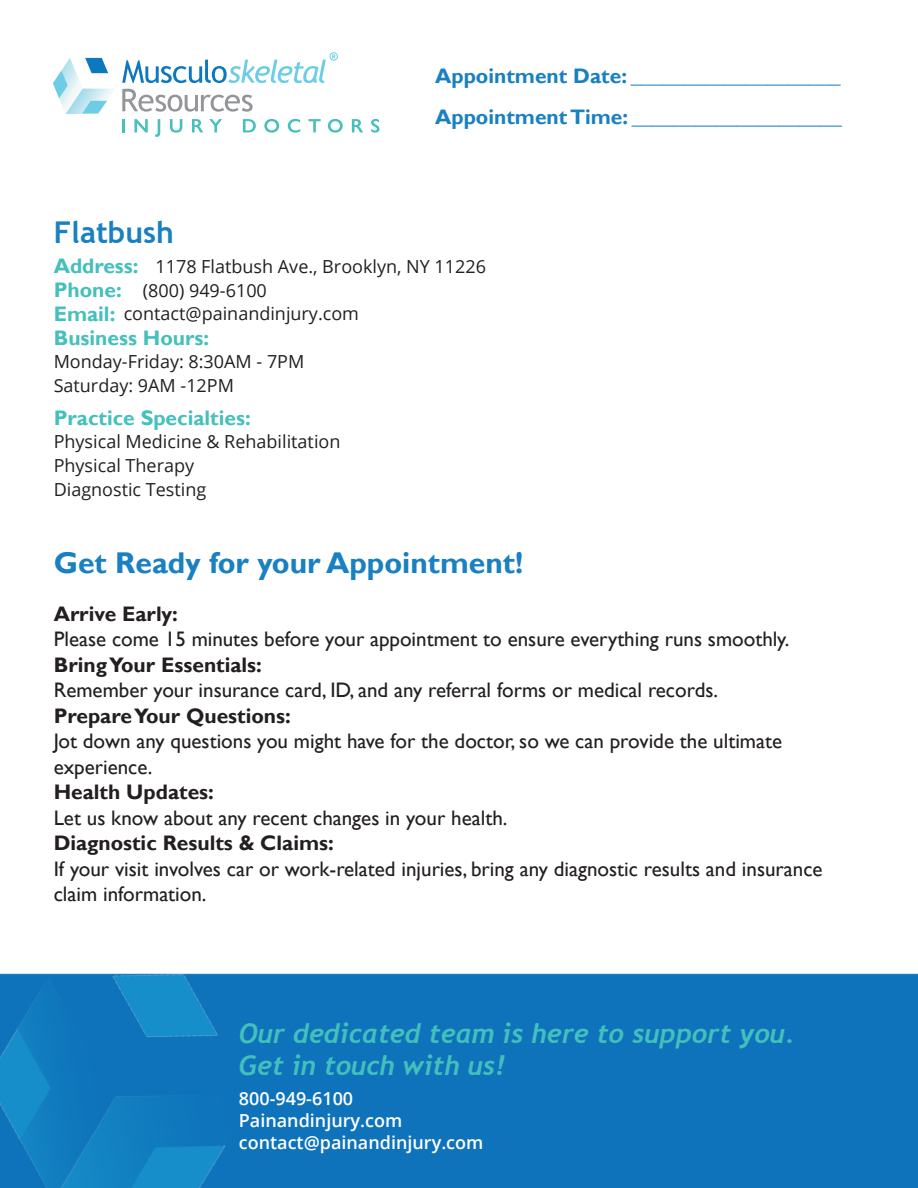
<style>
.page{position:relative;width:918px;height:1188px;background:#fff}
.page>*{position:absolute;margin:0;border:0;box-sizing:border-box;transform-origin:0 0}
.t1{font:700 30px "Gill Sans";color:#1980c1}
.t2{font:700 30px "Trebuchet MS";color:#1980c1}
.t3{font:italic 700 27px "Trebuchet";color:#43c0bc}
.t4{font:21px/25.5px "Gill Sans";color:#231f20}
.t5{font:700 21px "Gill Sans";color:#1980c1}
.t6{font:700 21px "Gill Sans";color:#45c0bc}
.t7{font:700 21px "Gill Sans";color:#231f20}
.t8{font:18px "Open Sans";color:#231f20}
.t9{font:600 18px "Open Sans";color:#fff}
.s1{font-weight:700}
</style>
<div class="page">
<div style="left:257px;top:974px;width:661px;height:214px;background:#0e73bb"></div>
<img style="left:0;top:973px;width:257px;height:215px">
<svg style="left:53px;top:58px;width:59px;height:56px"></svg>
<svg style="left:122px;top:89px;width:131px;height:23px"></svg>
<svg style="left:122px;top:52px;width:216px;height:31px"></svg>
<svg style="left:122px;top:119px;width:3px;height:13px"></svg>
<svg style="left:134px;top:119px;width:14px;height:13px"></svg>
<svg style="left:155px;top:119px;width:5px;height:18px"></svg>
<svg style="left:170px;top:119px;width:12px;height:14px"></svg>
<svg style="left:192px;top:119px;width:11px;height:13px"></svg>
<svg style="left:209px;top:119px;width:13px;height:13px"></svg>
<svg style="left:243px;top:119px;width:13px;height:13px"></svg>
<svg style="left:264px;top:119px;width:15px;height:14px"></svg>
<svg style="left:288px;top:119px;width:12px;height:14px"></svg>
<svg style="left:308px;top:119px;width:13px;height:13px"></svg>
<svg style="left:328px;top:119px;width:15px;height:14px"></svg>
<svg style="left:352px;top:119px;width:11px;height:13px"></svg>
<svg style="left:371px;top:119px;width:9px;height:14px"></svg>
<p class="t5" style="left:435px;top:64px;width:407px">Appointment Date: ____________________</p>
<p class="t5" style="left:435px;top:104px;width:408px">Appointment Time: ____________________</p>
<p class="t2" style="left:54px;top:213px;width:122px">Flatbush</p>
<p class="t6" style="left:54px;top:254px;width:86px">Address:</p>
<p class="t8" style="left:155px;top:254px;width:332px">1178 Flatbush Ave., Brooklyn, NY 11226</p>
<p class="t6" style="left:54px;top:278px;width:70px">Phone:</p>
<p class="t8" style="left:143px;top:278px;width:126px">(800) 949-6100</p>
<p class="t6" style="left:54px;top:325px;width:157px">Business Hours:</p>
<p class="t8" style="left:54px;top:349px;width:252px">Monday-Friday: 8:30AM - 7PM</p>
<p class="t8" style="left:54px;top:373px;width:182px">Saturday: 9AM -12PM</p>
<p class="t6" style="left:54px;top:301px;width:63px">Email:</p>
<p class="t8" style="left:124px;top:302px;width:237px">contact@painandinjury.com</p>
<p class="t6" style="left:54px;top:405px;width:199px">Practice Specialties:</p>
<p class="t8" style="left:54px;top:429px;width:288px">Physical Medicine &amp; Rehabilitation</p>
<p class="t8" style="left:54px;top:453px;width:142px">Physical Therapy</p>
<p class="t8" style="left:54px;top:477px;width:154px">Diagnostic Testing</p>
<p class="t1" style="left:54px;top:545px;width:471px">Get Ready for your Appointment!</p>
<p class="t7" style="left:54px;top:601px;width:126px">Arrive Early:</p>
<p class="t4" style="left:54px;top:627px;width:737px">Please come 15 minutes before your appointment to ensure everything runs smoothly.<br><span class="s1">Bring Your Essentials:</span></p>
<p class="t4" style="left:54px;top:678px;width:666px">Remember your insurance card, ID, and any referral forms or medical records.<br><span class="s1">Prepare Your Questions:</span></p>
<p class="t4" style="left:54px;top:729px;width:730px">Jot down any questions you might have for the doctor, so we can provide the ultimate experience.<br><span class="s1">Health Updates:</span></p>
<p class="t4" style="left:54px;top:805px;width:455px">Let us know about any recent changes in your health.<br><span class="s1">Diagnostic Results &amp; Claims:</span></p>
<p class="t4" style="left:54px;top:856px;width:770px">If your visit involves car or work-related injuries, bring any diagnostic results and insurance claim information.</p>
<p class="t3" style="left:239px;top:1016px;width:558px">Our dedicated team is here to support you.</p>
<p class="t3" style="left:239px;top:1049px;width:268px">Get in touch with us!</p>
<p class="t9" style="left:239px;top:1086px;width:116px">800-949-6100</p>
<p class="t9" style="left:239px;top:1108px;width:165px">Painandinjury.com</p>
<p class="t9" style="left:239px;top:1130px;width:246px">contact@painandinjury.com</p>
</div>
